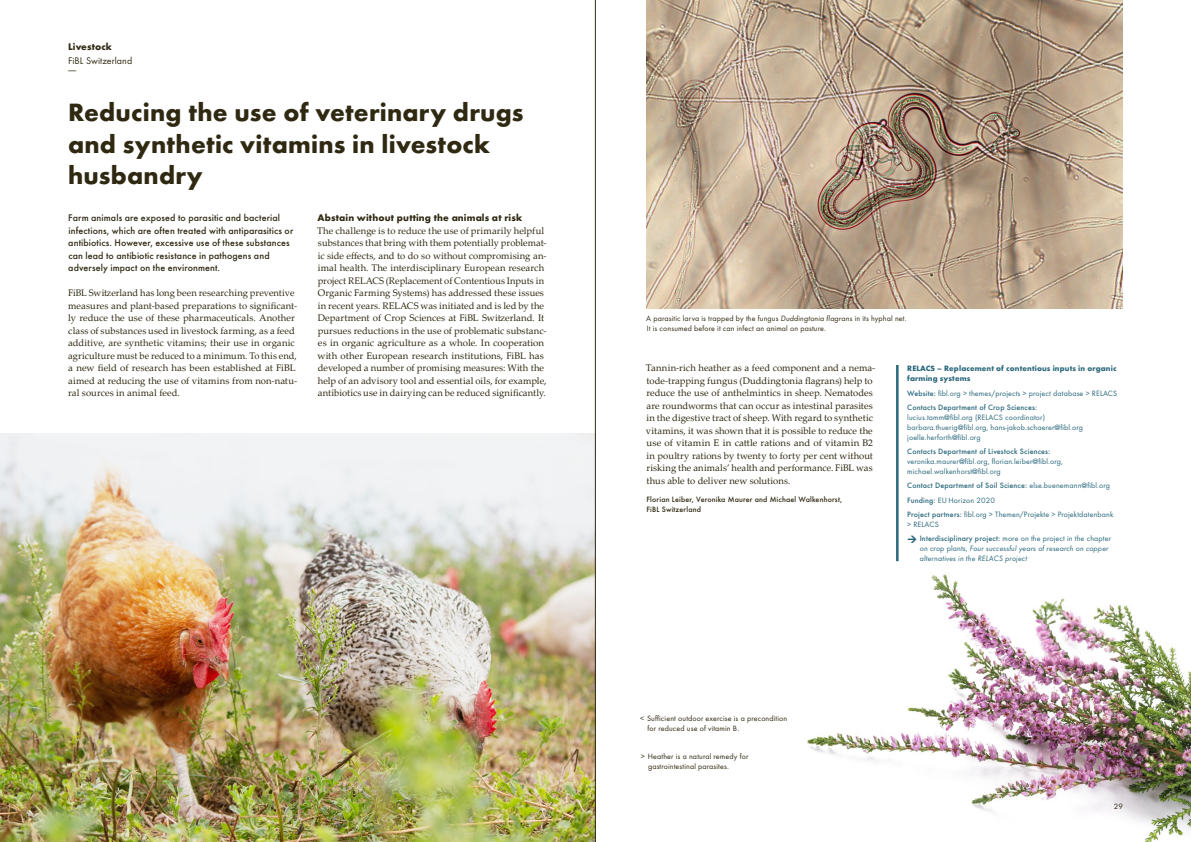
<style>
.page{position:relative;width:1191px;height:842px;background:#fff}
.page>*{position:absolute;margin:0;border:0;box-sizing:border-box;transform-origin:0 0}
.t1{font:700 26px/31.3px "Function Pro";letter-spacing:.01em;color:#2f2912}
.t2{font:500 10px/12.5px "Function Pro";letter-spacing:.01em;color:#2f2912}
.t3{font:700 10px "Function Pro";letter-spacing:.01em;color:#2f2912}
.t4{font:10px/9px "Function Pro";letter-spacing:.005em;color:#2f2912}
.t5{font:9.5px/12.5px "Palatino Linotype";letter-spacing:.005em;color:#2f2912}
.t6{font:8px/14.3px "Function Pro";letter-spacing:.015em;color:#29677b}
.t7{font:8px/10px "Function Pro";letter-spacing:.015em;color:#2f2912}
.t8{font:italic 8px/10px "Function Pro";letter-spacing:.015em;color:#29677b}
.t9{font:500 8px/10px "Function Pro";letter-spacing:.015em;color:#2f2912}
.t10{font:700 8px/10px "Function Pro";letter-spacing:.015em;color:#29677b}
.t11{font:500 8px "Function Pro";letter-spacing:.02em;color:#29677b}
.s1{font-style:italic}
.s2{font-weight:500}
.s3{font-style:normal}
</style>
<div class="page">
<img style="left:0;top:434px;width:595px;height:408px">
<img style="left:807px;top:574px;width:384px;height:268px">
<img style="left:646px;top:0;width:477px;height:309px">
<hr style="left:896px;top:365px;width:2px;height:196px;background:#29677b">
<hr style="left:595px;top:0;width:1px;height:842px;background:#2f2912">
<p class="t3" style="left:68px;top:40px;width:46px">Livestock</p>
<p class="t4" style="left:68px;top:56px;width:66px">FiBL Switzerland —</p>
<h1 class="t1" style="left:68px;top:97px;width:457px">Reducing the use of veterinary drugs and synthetic vitamins in livestock husbandry</h1>
<p class="t2" style="left:68px;top:212px;width:226px">Farm animals are exposed to parasitic and bacterial infections, which are often treated with antiparasitics or antibiotics. However, excessive use of these substances can lead to antibiotic resistance in pathogens and adversely impact on the environment.</p>
<p class="t5" style="left:68px;top:287px;width:231px">FiBL Switzerland has long been researching preventive measures and plant-based preparations to significant&shy;ly reduce the use of these pharmaceuticals. Another class of substances used in livestock farming, as a feed additive, are synthetic vitamins; their use in organic agriculture must be reduced to a minimum. To this end, a new field of research has been established at FiBL aimed at reducing the use of vitamins from non-natu&shy;ral sources in animal feed.</p>
<p class="t3" style="left:317px;top:212px;width:206px">Abstain without putting the animals at risk</p>
<p class="t5" style="left:317px;top:224px;width:231px">The challenge is to reduce the use of primarily helpful substances that bring with them potentially problemat&shy;ic side effects, and to do so without compromising an&shy;imal health. The interdisciplinary European research project RELACS (Replacement of Contentious Inputs in Organic Farming Systems) has addressed these issues in recent years. RELACS was initiated and is led by the Department of Crop Sciences at FiBL Switzerland. It pursues reductions in the use of problematic substanc&shy;es in organic agriculture as a whole. In cooperation with other European research institutions, FiBL has developed a number of promising measures: With the help of an advisory tool and essential oils, for example, antibiotics use in dairying can be reduced significantly.</p>
<p class="t7" style="left:646px;top:314px;width:262px">A parasitic larva is trapped by the fungus <span class="s1">Duddingtonia flagrans</span> in its hyphal net.<br>It is consumed before it can infect an animal on pasture.</p>
<p class="t5" style="left:646px;top:362px;width:231px">Tannin-rich heather as a feed component and a nema&shy;tode-trapping fungus (Duddingtonia flagrans) help to reduce the use of anthelmintics in sheep. Nematodes are roundworms that can occur as intestinal parasites in the digestive tract of sheep. With regard to synthetic vitamins, it was shown that it is possible to reduce the use of vitamin E in cattle rations and of vitamin B2 in poultry rations by twenty to forty per cent without risking the animals’ health and performance. FiBL was thus able to deliver new solutions.</p>
<p class="t9" style="left:646px;top:494px;width:197px">Florian Leiber, Veronika Maurer and Michael Walkenhorst,<br>FiBL Switzerland</p>
<p class="t10" style="left:907px;top:364px;width:211px">RELACS – Replacement of contentious inputs in organic farming systems</p>
<p class="t6" style="left:907px;top:386px;width:211px"><span class="s2">Website:</span> fibl.org &gt; themes/projects &gt; project database &gt; RELACS<br><span class="s2">Contacts Department of Crop Sciences:</span></p>
<p class="t6" style="left:907px;top:412px;width:177px;line-height:10px">lucius.tamm@fibl.org (RELACS coordinator) barbara.thuerig@fibl.org, hans-jakob.schaerer@fibl.org joelle.herforth@fibl.org</p>
<p class="t11" style="left:907px;top:447px;width:144px">Contacts Department of Livestock Sciences:</p>
<p class="t6" style="left:907px;top:456px;width:157px;line-height:10px">veronika.maurer@fibl.org, florian.leiber@fibl.org, michael.walkenhorst@fibl.org</p>
<p class="t6" style="left:907px;top:479px;width:208px"><span class="s2">Contact Department of Soil Science:</span> else.buenemann@fibl.org<br><span class="s2">Funding:</span> EU Horizon 2020<br><span class="s2">Project partners:</span> fibl.org &gt; Themen/Projekte &gt; Projektdatenbank</p>
<p class="t6" style="left:919px;top:517px;width:193px;text-indent:-13px">&gt; RELACS<br><span class="s2">Interdisciplinary project:</span> more on the project in the chapter</p>
<p class="t8" style="left:919px;top:544px;width:190px"><span class="s3">on crop plants,</span> Four successful years of research on copper alternatives in the RELACS project</p>
<p class="t7" style="left:647px;top:714px;width:141px;text-indent:-7px">&lt; Sufficient outdoor exercise is a precondition for reduced use of vitamin B.</p>
<p class="t7" style="left:648px;top:751px;width:102px;text-indent:-7px">&gt; Heather is a natural remedy for gastrointestinal parasites.</p>
<p class="t7" style="left:1113px;top:801px;width:11px">29</p>
</div>
